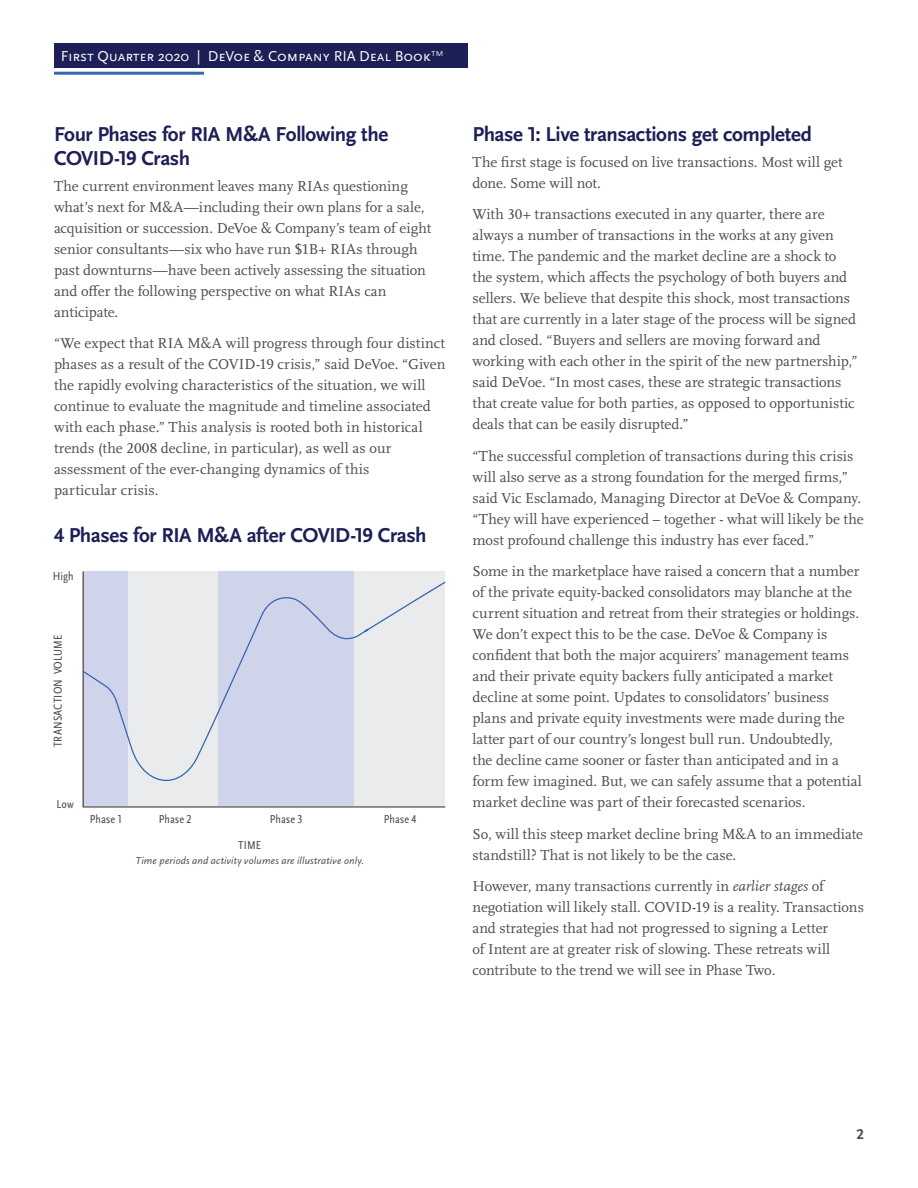
<style>
.page{position:relative;width:918px;height:1188px;background:#fff}
.page>*{position:absolute;margin:0;border:0;box-sizing:border-box;transform-origin:0 0}
.t1{font:700 21px/24px "Scala Sans OT";letter-spacing:-.02em;color:#1d1f57}
.t2{font:15px/21px "Scala OT";color:#4b4c4d}
.t3{font:15px "Scala Sans OT";letter-spacing:-.005em;color:#fff}
.t4{font:700 15px "Scala Sans OT";color:#4b4c4d}
.t5{font:condensed 12px "Scala Sans OT";letter-spacing:.005em;color:#4b4c4d}
.t6{font:italic 10.5px "Scala Sans OT";letter-spacing:.015em;color:#4b4c4d}
.s1{font-weight:300}
.s2{font-style:italic}
</style>
<div class="page">
<div style="left:54px;top:43px;width:414px;height:25px;background:#1d1f57"></div>
<hr style="left:54px;top:72px;width:150px;height:3px;background:#3866b1">
<div style="left:83px;top:572px;width:45px;height:234px;background:#d0d4eb"></div>
<div style="left:128px;top:572px;width:317px;height:234px;background:#eaebec"></div>
<div style="left:218px;top:572px;width:135px;height:234px;background:#d0d4eb"></div>
<hr style="left:83px;top:572px;width:1px;height:235px;background:#231f20">
<hr style="left:83px;top:807px;width:362px;height:1px;background:#231f20">
<svg style="left:82px;top:581px;width:364px;height:201px"></svg>
<p class="t3" style="left:61px;top:48px;width:384px">First Quarter 2020 | DeVoe &amp; Company RIA Deal Book<span class="s1">™</span></p>
<h1 class="t1" style="left:54px;top:123px;width:336px">Four Phases for RIA M&amp;A Following the<br>COVID-19 Crash</h1>
<p class="t2" style="left:54px;top:176px;width:379px">The current environment leaves many RIAs questioning what’s next for M&amp;A—including their own plans for a sale, acquisition or succession. DeVoe &amp; Company’s team of eight senior consultants—six who have run $1B+ RIAs through past downturns—have been actively assessing the situation and offer the following perspective on what RIAs can anticipate.</p>
<p class="t2" style="left:54px;top:333px;width:393px">“We expect that RIA M&amp;A will progress through four distinct phases as a result of the COVID-19 crisis,” said DeVoe. “Given the rapidly evolving characteristics of the situation, we will continue to evaluate the magnitude and timeline associated with each phase.” This analysis is rooted both in historical trends (the 2008 decline, in particular), as well as our assessment of the ever-changing dynamics of this<br>particular crisis.</p>
<h1 class="t1" style="left:54px;top:523px;width:374px">4 Phases for RIA M&amp;A after COVID-19 Crash</h1>
<p class="t5" style="left:53px;top:570px;width:22px">High</p>
<p class="t5" style="left:51px;top:747px;width:114px;rotate:-90deg">TRANSACTION VOLUME</p>
<p class="t5" style="left:57px;top:797px;width:19px">Low</p>
<p class="t5" style="left:90px;top:813px;width:34px">Phase 1</p>
<p class="t5" style="left:159px;top:813px;width:34px">Phase 2</p>
<p class="t5" style="left:270px;top:813px;width:34px">Phase 3</p>
<p class="t5" style="left:384px;top:813px;width:34px">Phase 4</p>
<p class="t5" style="left:238px;top:838px;width:24px">TIME</p>
<p class="t6" style="left:135px;top:855px;width:230px">Time periods and activity volumes are illustrative only.</p>
<h1 class="t1" style="left:473px;top:123px;width:341px">Phase 1: Live transactions get completed</h1>
<p class="t2" style="left:472px;top:152px;width:372px">The first stage is focused on live transactions. Most will get done. Some will not.</p>
<p class="t2" style="left:472px;top:204px;width:387px">With 30+ transactions executed in any quarter, there are always a number of transactions in the works at any given time. The pandemic and the market decline are a shock to the system, which affects the psychology of both buyers and sellers. We believe that despite this shock, most transactions that are currently in a later stage of the process will be signed and closed. “Buyers and sellers are moving forward and working with each other in the spirit of the new partnership,” said DeVoe. “In most cases, these are strategic transactions that create value for both parties, as opposed to opportunistic deals that can be easily disrupted.”</p>
<p class="t2" style="left:472px;top:446px;width:393px">“The successful completion of transactions during this crisis will also serve as a strong foundation for the merged firms,” said Vic Esclamado, Managing Director at DeVoe &amp; Company. “They will have experienced – together - what will likely be the most profound challenge this industry has ever faced.”</p>
<p class="t2" style="left:472px;top:561px;width:391px">Some in the marketplace have raised a concern that a number of the private equity-backed consolidators may blanche at the current situation and retreat from their strategies or holdings.<br>We don’t expect this to be the case. DeVoe &amp; Company is confident that both the major acquirers’ management teams and their private equity backers fully anticipated a market decline at some point. Updates to consolidators’ business plans and private equity investments were made during the latter part of our country’s longest bull run. Undoubtedly,<br>the decline came sooner or faster than anticipated and in a form few imagined. But, we can safely assume that a potential market decline was part of their forecasted scenarios.</p>
<p class="t2" style="left:472px;top:824px;width:392px">So, will this steep market decline bring M&amp;A to an immediate standstill? That is not likely to be the case.</p>
<p class="t2" style="left:472px;top:876px;width:393px">However, many transactions currently in <span class="s2">earlier stages</span> of negotiation will likely stall. COVID-19 is a reality. Transactions and strategies that had not progressed to signing a Letter<br>of Intent are at greater risk of slowing. These retreats will contribute to the trend we will see in Phase Two.</p>
<p class="t4" style="left:856px;top:1125px;width:9px">2</p>
</div>
